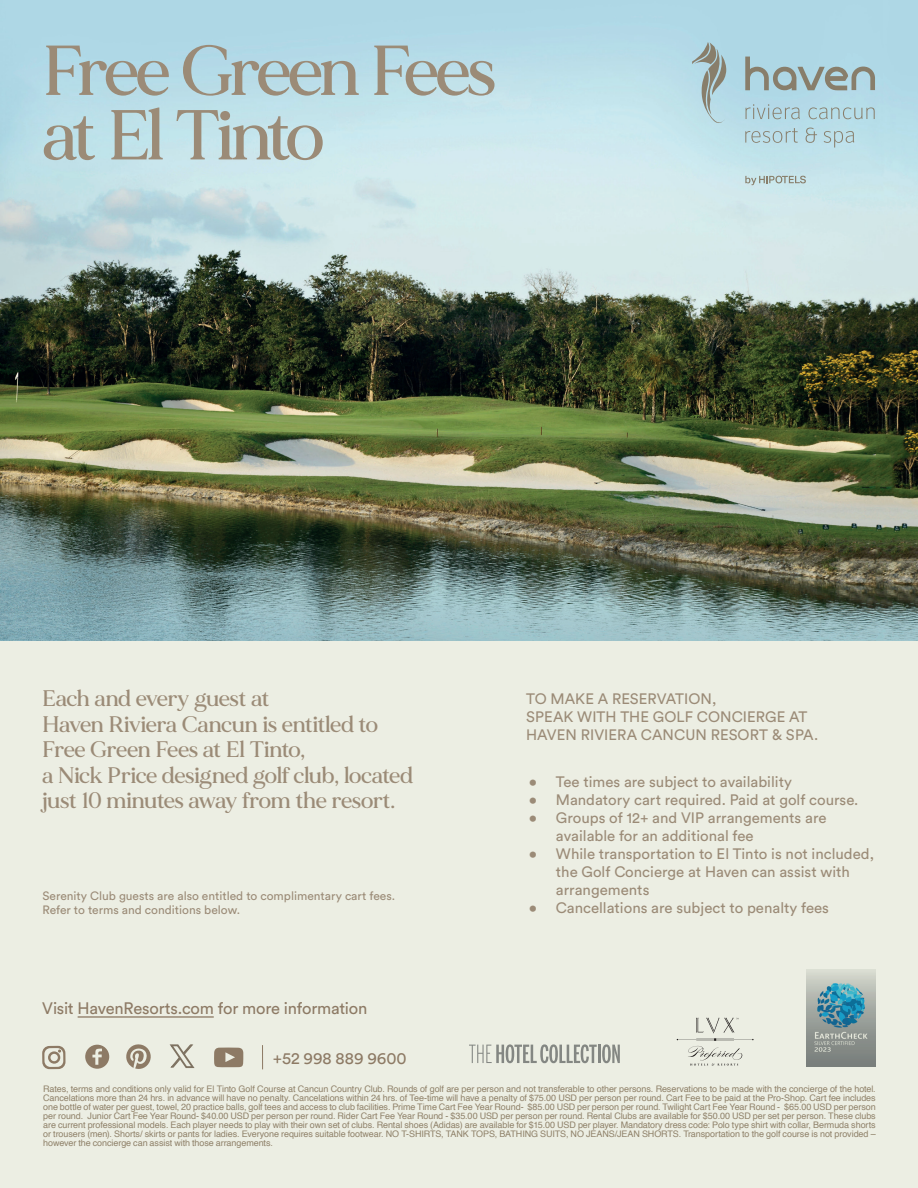
<style>
.page{position:relative;width:918px;height:1188px;background:#fff}
.page>*{position:absolute;margin:0;border:0;box-sizing:border-box;transform-origin:0 0}
.t1{font:500 70.5px/64.5px "MADE Mirage";letter-spacing:-.045em;color:#9b8b77}
.t2{font:500 22.5px/25.5px "MADE Mirage";letter-spacing:-.005em;color:#9b8b77}
.t3{font:16.5px "Circular Std";letter-spacing:-.015em;color:#998372}
.t4{font:15px/18px "Circular Std";color:#9b8b77}
.t5{font:12px/14.4px "Circular Std";color:#9b8b77}
.t6{font:9px/9px "Helvetica";letter-spacing:-.01em;color:#9b8b77;text-align:justify}
</style>
<div class="page">
<div style="left:0;top:566px;width:918px;height:622px;background:#eceee3"></div>
<img style="left:0;top:0;width:918px;height:641px">
<svg style="left:745px;top:57px;width:130px;height:33px;background:#a2b9bc"></svg>
<svg style="left:692px;top:42px;width:34px;height:83px;background:#a9c0c4"></svg>
<svg style="left:745px;top:176px;width:61px;height:9px"></svg>
<svg style="left:746px;top:104px;width:54px;height:15px"></svg>
<svg style="left:809px;top:107px;width:66px;height:12px"></svg>
<svg style="left:745px;top:128px;width:53px;height:15px"></svg>
<svg style="left:806px;top:128px;width:11px;height:15px"></svg>
<svg style="left:824px;top:131px;width:30px;height:17px"></svg>
<h1 class="t1" style="left:43px;top:39px;width:455px">Free Green Fees at El Tinto</h1>
<h2 class="t2" style="left:43px;top:686px;width:372px">Each and every guest at<br>Haven Riviera Cancun is entitled to<br>Free Green Fees at El Tinto,<br>a Nick Price designed golf club, located just 10 minutes away from the resort.</h2>
<h3 class="t4" style="left:526px;top:690px;width:294px">TO MAKE A RESERVATION,<br>SPEAK WITH THE GOLF CONCIERGE AT<br>HAVEN RIVIERA CANCUN RESORT &amp; SPA.</h3>
<h3 class="t4" style="left:529px;top:773px;width:265px">• Tee times are subject to availability</h3>
<h3 class="t4" style="left:529px;top:791px;width:331px">• Mandatory cart required. Paid at golf course.</h3>
<h3 class="t4" style="left:556px;top:809px;width:272px;text-indent:-27px">• Groups of 12+ and VIP arrangements are available for an additional fee</h3>
<h3 class="t4" style="left:556px;top:845px;width:320px;text-indent:-27px">• While transportation to El Tinto is not included, the Golf Concierge at Haven can assist with arrangements</h3>
<h3 class="t4" style="left:529px;top:899px;width:302px">• Cancellations are subject to penalty fees</h3>
<h3 class="t5" style="left:43px;top:888px;width:354px">Serenity Club guests are also entitled to complimentary cart fees.<br>Refer to terms and conditions below.</h3>
<h3 class="t3" style="left:42px;top:998px;width:327px">Visit HavenResorts.com for more information</h3>
<h3 class="t3" style="left:273px;top:1048px;width:135px">+52 998 889 9600</h3>
<p class="t6" style="left:43px;top:1084px;width:834px">Rates, terms and conditions only valid for El Tinto Golf Course at Cancun Country Club. Rounds of golf are per person and not transferable to other persons. Reservations to be made with the concierge of the hotel.<br>Cancelations more than 24 hrs. in advance will have no penalty. Cancelations within 24 hrs. of Tee-time will have a penalty of $75.00 USD per person per round. Cart Fee to be paid at the Pro-Shop. Cart fee includes one bottle of water per guest, towel, 20 practice balls, golf tees and access to club facilities. Prime Time Cart Fee Year Round- $85.00 USD per person per round. Twilight Cart Fee Year Round - $65.00 USD per person per round. Junior Cart Fee Year Round- $40.00 USD per person per round. Rider Cart Fee Year Round - $35.00 USD per person per round. Rental Clubs are available for $50.00 USD per set per person. These clubs are current professional models. Each player needs to play with their own set of clubs. Rental shoes (Adidas) are available for $15.00 USD per player. Mandatory dress code: Polo type shirt with collar, Bermuda shorts or trousers (men). Shorts/ skirts or pants for ladies. Everyone requires suitable footwear. NO T-SHIRTS, TANK TOPS, BATHING SUITS, NO JEANS/JEAN SHORTS. Transportation to the golf course is not provided – however the concierge can assist with those arrangements.</p>
</div>
